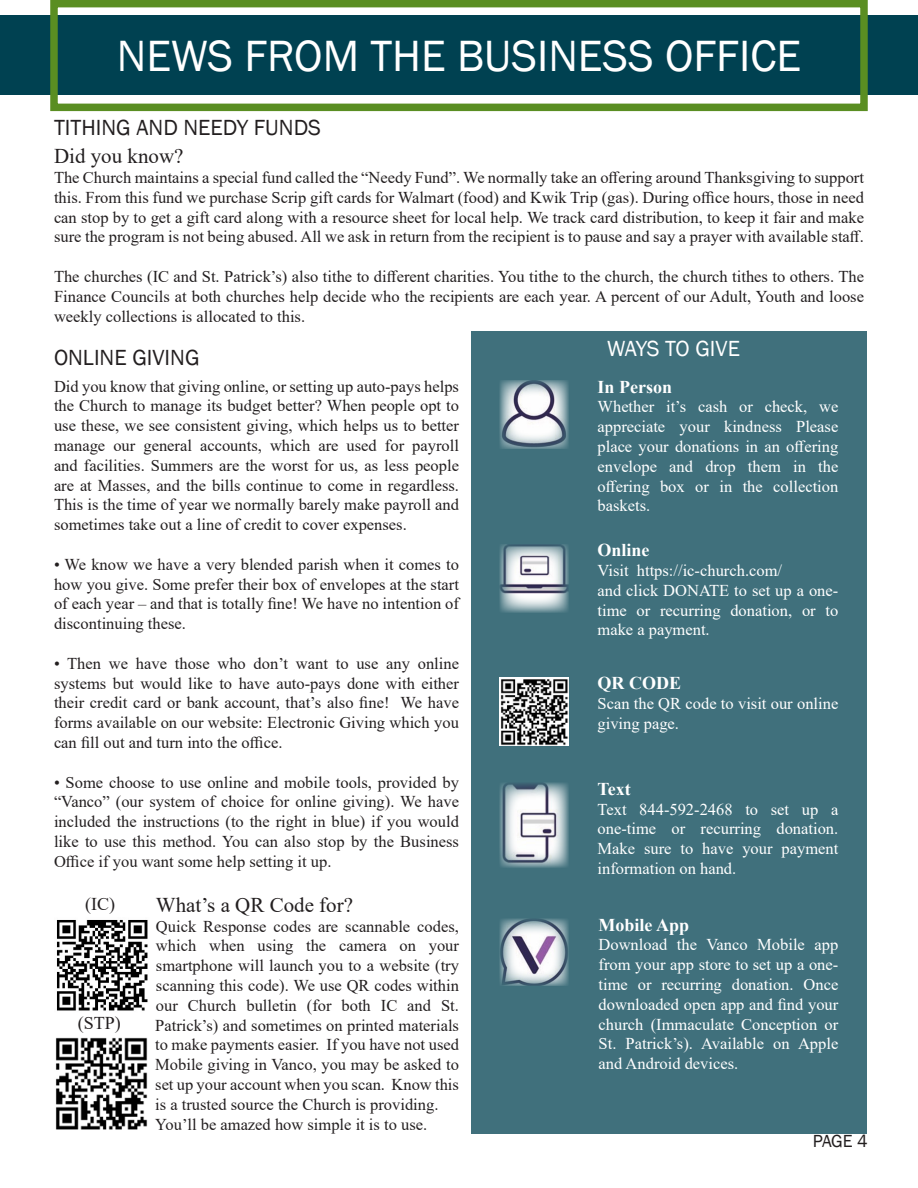
<style>
.page{position:relative;width:918px;height:1188px;background:#fff}
.page>*{position:absolute;margin:0;border:0;box-sizing:border-box;transform-origin:0 0}
.t1{font:45px "Franklin Gothic";color:#fff}
.t2{font:22.5px "Franklin Gothic";color:#231f20}
.t3{font:22.5px "Franklin Gothic";letter-spacing:-.01em;color:#fff}
.t4{font:21px "Times New Roman";color:#231f20}
.t5{font:700 18px "Times New Roman";color:#fff}
.t6{font:18px "Times New Roman";color:#231f20}
.t7{font:18px "Franklin Gothic";color:#231f20}
.t8{font:16.5px/19.8px "Times New Roman";color:#231f20;text-align:justify}
.t9{font:16.5px/19.8px "Times New Roman";color:#fff;text-align:justify}
</style>
<div class="page">
<img style="left:56px;top:919px;width:92px;height:92px">
<div style="left:471px;top:331px;width:396px;height:802px;background:#40707c"></div>
<img style="left:500px;top:380px;width:68px;height:69px">
<img style="left:500px;top:544px;width:68px;height:69px">
<img style="left:500px;top:677px;width:68px;height:69px">
<img style="left:500px;top:783px;width:68px;height:85px">
<img style="left:500px;top:919px;width:68px;height:67px">
<div style="left:0;top:15px;width:918px;height:80px;background:#004151"></div>
<div style="left:50px;top:0;width:818px;height:111px;border:8px solid #5a8e22"></div>
<img style="left:55px;top:1037px;width:93px;height:92px">
<p class="t1" style="left:117px;top:28px;width:686px">NEWS FROM THE BUSINESS OFFICE</p>
<p class="t2" style="left:54px;top:114px;width:269px">TITHING AND NEEDY FUNDS</p>
<p class="t4" style="left:54px;top:141px;width:131px">Did you know?</p>
<p class="t8" style="left:54px;top:167px;width:812px">The Church maintains a special fund called the “Needy Fund”. We normally take an offering around Thanksgiving to support this. From this fund we purchase Scrip gift cards for Walmart (food) and Kwik Trip (gas). During office hours, those in need can stop by to get a gift card along with a resource sheet for local help. We track card distribution, to keep it fair and make sure the program is not being abused. All we ask in return from the recipient is to pause and say a prayer with available staff.</p>
<p class="t8" style="left:54px;top:266px;width:812px">The churches (IC and St. Patrick’s) also tithe to different charities. You tithe to the church, the church tithes to others. The Finance Councils at both churches help decide who the recipients are each year. A percent of our Adult, Youth and loose weekly collections is allocated to this.</p>
<p class="t3" style="left:607px;top:334px;width:134px">WAYS TO GIVE</p>
<p class="t5" style="left:598px;top:374px;width:76px">In Person</p>
<p class="t9" style="left:598px;top:396px;width:242px">Whether it’s cash or check, we appreciate your kindness Please place your donations in an offering envelope and drop them in the offering box or in the collection baskets.</p>
<p class="t5" style="left:598px;top:537px;width:54px">Online</p>
<p class="t9" style="left:598px;top:560px;width:186px">Visit https://ic-church.com/</p>
<p class="t9" style="left:598px;top:580px;width:242px">and click DONATE to set up a one&shy;time or recurring donation, or to make a payment.</p>
<p class="t5" style="left:598px;top:670px;width:85px">QR CODE</p>
<p class="t9" style="left:598px;top:693px;width:242px">Scan the QR code to visit our online giving page.</p>
<p class="t2" style="left:54px;top:344px;width:147px">ONLINE GIVING</p>
<p class="t8" style="left:54px;top:376px;width:407px">Did you know that giving online, or setting up auto-pays helps the Church to manage its budget better? When people opt to use these, we see consistent giving, which helps us to better manage our general accounts, which are used for payroll and facilities. Summers are the worst for us, as less people are at Masses, and the bills continue to come in regardless.<br>This is the time of year we normally barely make payroll and sometimes take out a line of credit to cover expenses.</p>
<p class="t8" style="left:54px;top:554px;width:407px">• We know we have a very blended parish when it comes to how you give. Some prefer their box of envelopes at the start of each year – and that is totally fine! We have no intention of discontinuing these.</p>
<p class="t8" style="left:54px;top:653px;width:407px">• Then we have those who don’t want to use any online systems but would like to have auto-pays done with either their credit card or bank account, that’s also fine! We have forms available on our website: Electronic Giving which you can fill out and turn into the office.</p>
<p class="t8" style="left:54px;top:772px;width:407px">• Some choose to use online and mobile tools, provided by “Vanco” (our system of choice for online giving). We have included the instructions (to the right in blue) if you would like to use this method. You can also stop by the Business Office if you want some help setting it up.</p>
<p class="t4" style="left:156px;top:890px;width:199px">What’s a QR Code for?</p>
<p class="t8" style="left:155px;top:916px;width:305px;text-align:left">Quick Response codes are scannable codes, which when using the camera on your smartphone will launch you to a website (try scanning this code). We use QR codes within our Church bulletin (for both IC and St.<br>Patrick’s) and sometimes on printed materials to make payments easier. If you have not used Mobile giving in Vanco, you may be asked to set up your account when you scan. Know this is a trusted source the Church is providing.<br>You’ll be amazed how simple it is to use.</p>
<p class="t5" style="left:599px;top:912px;width:92px">Mobile App</p>
<p class="t5" style="left:598px;top:776px;width:35px">Text</p>
<p class="t9" style="left:598px;top:799px;width:242px">Text 844-592-2468 to set up a one-time or recurring donation.<br>Make sure to have your payment information on hand.</p>
<p class="t6" style="left:85px;top:892px;width:31px">(IC)</p>
<p class="t9" style="left:599px;top:934px;width:241px">Download the Vanco Mobile app from your app store to set up a one&shy;time or recurring donation. Once downloaded open app and find your church (Immaculate Conception or St. Patrick’s). Available on Apple and Android devices.</p>
<p class="t6" style="left:78px;top:1011px;width:45px">(STP)</p>
<p class="t7" style="left:813px;top:1129px;width:57px">PAGE 4</p>
</div>
